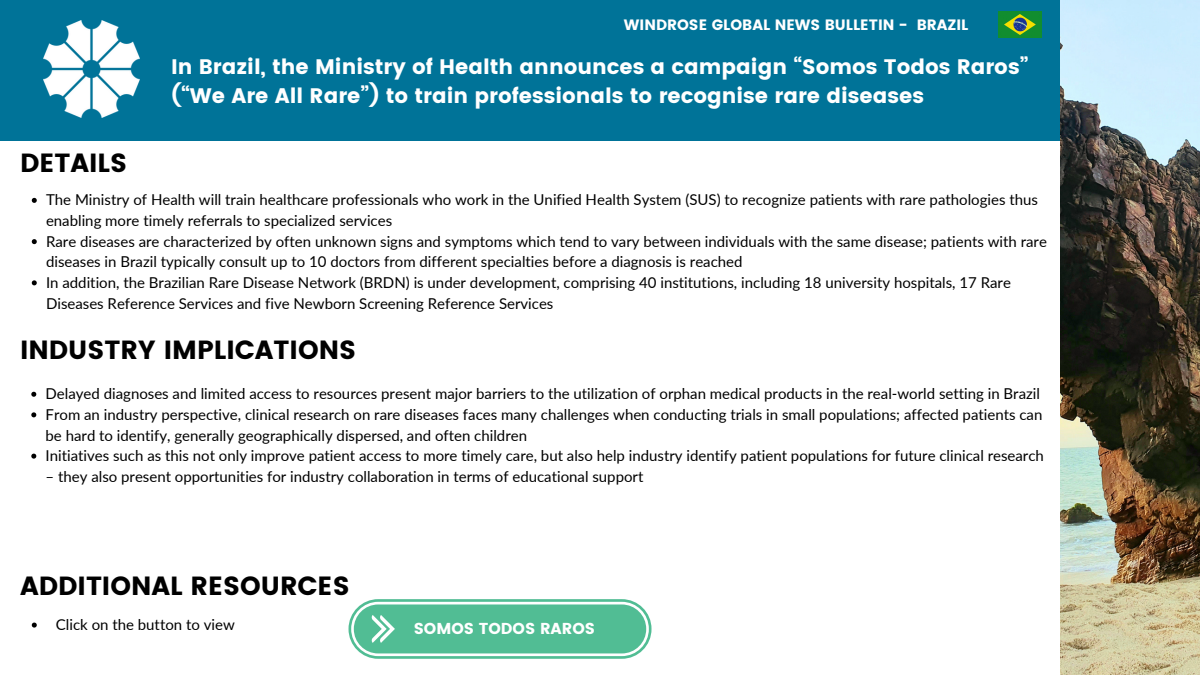
<style>
.page{position:relative;width:1200px;height:675px;background:#fff}
.page>*{position:absolute;margin:0;border:0;box-sizing:border-box;transform-origin:0 0}
.t1{font:26.2px "Poppins";color:#000}
.t2{font:21px/29.2px "Poppins";color:#fff}
.t3{font:15.8px "Poppins";color:#fff}
.t4{font:15px/20.6px "Lato";color:#000}
.t5{font:15px "Poppins";color:#fff}
</style>
<div class="page">
<div style="left:0;top:0;width:1200px;height:141px;background:#007398"></div>
<svg style="left:349px;top:599px;width:303px;height:60px;background:#6cc7a4"></svg>
<img style="left:43px;top:20px;width:97px;height:97px">
<img style="left:999px;top:12px;width:43px;height:25px">
<img style="left:1060px;top:0;width:140px;height:675px">
<svg style="left:32px;top:198px;width:5px;height:5px"></svg>
<svg style="left:32px;top:239px;width:5px;height:5px"></svg>
<svg style="left:32px;top:280px;width:5px;height:5px"></svg>
<svg style="left:31px;top:392px;width:5px;height:5px"></svg>
<svg style="left:31px;top:412px;width:5px;height:5px"></svg>
<svg style="left:31px;top:454px;width:5px;height:5px"></svg>
<svg style="left:32px;top:623px;width:5px;height:5px"></svg>
<p class="t1" style="left:20px;top:148px;width:109px">DETAILS</p>
<p class="t5" style="left:624px;top:16px;width:346px">WINDROSE GLOBAL NEWS BULLETIN - BRAZIL</p>
<p class="t2" style="left:171px;top:52px;width:859px">In Brazil, the Ministry of Health announces a campaign “Somos Todos Raros” (“We Are All Rare”) to train professionals to recognise rare diseases</p>
<p class="t4" style="left:46px;top:189px;width:994px">The Ministry of Health will train healthcare professionals who work in the Unified Health System (SUS) to recognize patients with rare pathologies thus enabling more timely referrals to specialized services</p>
<p class="t4" style="left:46px;top:231px;width:1002px">Rare diseases are characterized by often unknown signs and symptoms which tend to vary between individuals with the same disease; patients with rare diseases in Brazil typically consult up to 10 doctors from different specialties before a diagnosis is reached</p>
<p class="t4" style="left:46px;top:272px;width:966px">In addition, the Brazilian Rare Disease Network (BRDN) is under development, comprising 40 institutions, including 18 university hospitals, 17 Rare<br>Diseases Reference Services and five Newborn Screening Reference Services</p>
<p class="t1" style="left:20px;top:335px;width:338px">INDUSTRY IMPLICATIONS</p>
<p class="t4" style="left:46px;top:383px;width:996px">Delayed diagnoses and limited access to resources present major barriers to the utilization of orphan medical products in the real-world setting in Brazil</p>
<p class="t4" style="left:46px;top:404px;width:998px">From an industry perspective, clinical research on rare diseases faces many challenges when conducting trials in small populations; affected patients can be hard to identify, generally geographically dispersed, and often children</p>
<p class="t4" style="left:46px;top:445px;width:1000px">Initiatives such as this not only improve patient access to more timely care, but also help industry identify patient populations for future clinical research</p>
<p class="t4" style="left:46px;top:466px;width:599px">– they also present opportunities for industry collaboration in terms of educational support</p>
<p class="t1" style="left:20px;top:571px;width:331px">ADDITIONAL RESOURCES</p>
<p class="t4" style="left:56px;top:614px;width:180px">Click on the button to view</p>
<p class="t3" style="left:414px;top:619px;width:183px">SOMOS TODOS RAROS</p>
</div>
